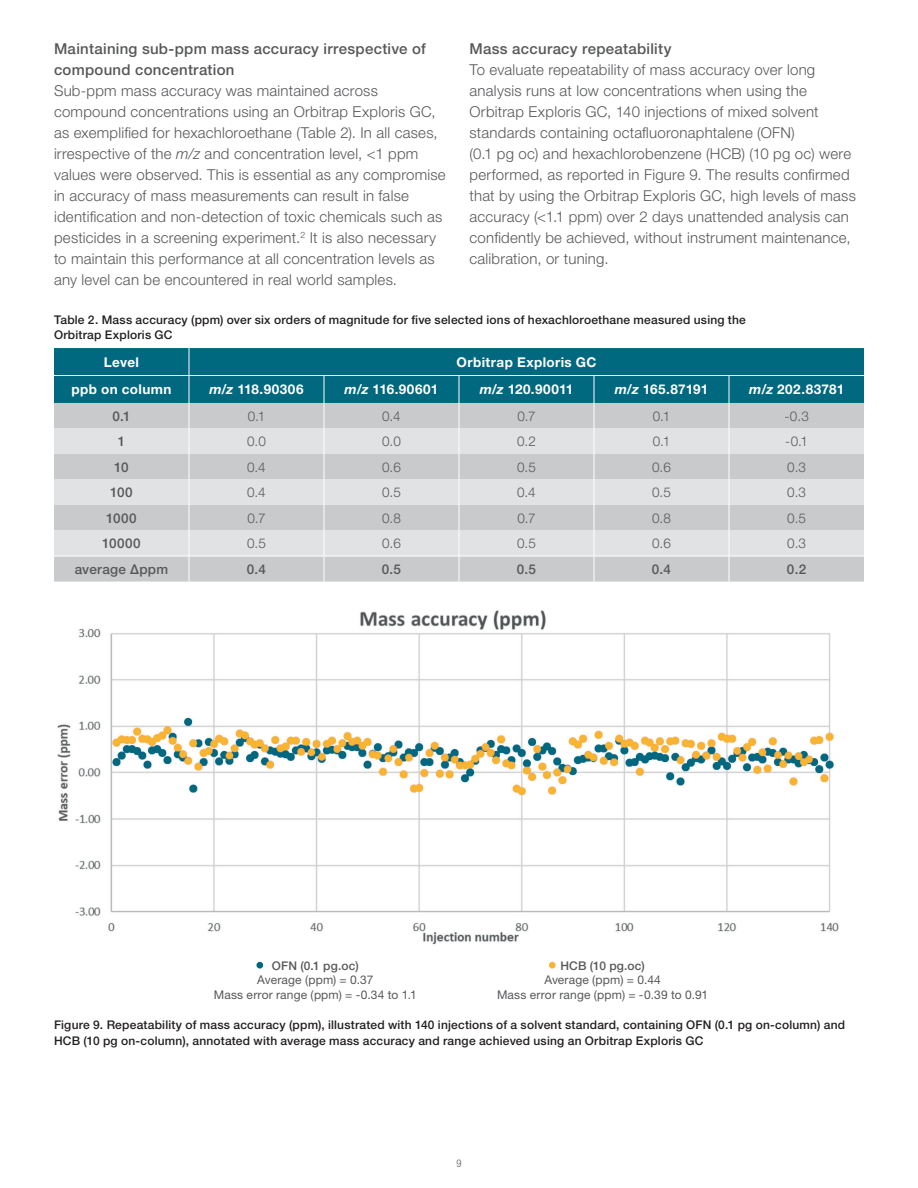
<style>
.page{position:relative;width:918px;height:1188px;background:#fff}
.page>*{position:absolute;margin:0;border:0;box-sizing:border-box;transform-origin:0 0}
.t1{font:300 15px/21px "Helvetica Neue LTW1 G";letter-spacing:.015em;color:#57585a}
.t2{font:500 15px/21px "Helvetica Neue LTW1 G";letter-spacing:.02em;color:#57585a}
.t3{font:300 13.5px "Helvetica Neue LTW1 G";color:#57585a}
.t4{font:700 13.5px "Helvetica Neue LTW1 G";letter-spacing:.03em;color:#fff}
.t5{font:500 13.5px "Helvetica Neue LTW1 G";letter-spacing:.025em;color:#57585a}
.t6{font:700 13.5px "Helvetica Neue LTW1 G";letter-spacing:.005em;color:#fff}
.t7{font:500 12px/15.8px "Helvetica Neue LTW1 G";letter-spacing:.02em;color:#231f20}
.t8{font:12px/14.4px "Helvetica Neue LTW1 G";letter-spacing:.015em;color:#57585a;text-align:center}
.t9{font:500 12px "Helvetica Neue LTW1 G";letter-spacing:.015em;color:#57585a}
.t10{font:300 condensed 10.5px "Helvetica Neue LTW1 G";color:#57585a}
.s1{font-style:italic}
</style>
<div class="page">
<div style="left:54px;top:348px;width:810px;height:55px;background:#00687f"></div>
<div style="left:54px;top:403px;width:810px;height:179px;background:#c9cacc"></div>
<svg style="left:54px;top:428px;width:810px;height:128px;background:#d7d8da"></svg>
<svg style="left:189px;top:348px;width:1px;height:234px"></svg>
<svg style="left:324px;top:376px;width:1px;height:206px"></svg>
<svg style="left:459px;top:376px;width:1px;height:206px"></svg>
<svg style="left:594px;top:376px;width:1px;height:206px"></svg>
<svg style="left:729px;top:376px;width:1px;height:206px"></svg>
<hr style="left:324px;top:375px;width:135px;height:1px;background:#fff">
<hr style="left:459px;top:375px;width:135px;height:1px;background:#fff">
<hr style="left:594px;top:375px;width:135px;height:1px;background:#fff">
<hr style="left:729px;top:375px;width:135px;height:1px;background:#fff">
<hr style="left:54px;top:375px;width:135px;height:1px;background:#fff">
<hr style="left:189px;top:375px;width:135px;height:1px;background:#fff">
<hr style="left:54px;top:556px;width:135px;height:1px;background:#fff">
<hr style="left:189px;top:556px;width:135px;height:1px;background:#fff">
<hr style="left:324px;top:556px;width:135px;height:1px;background:#fff">
<hr style="left:459px;top:556px;width:135px;height:1px;background:#fff">
<hr style="left:594px;top:556px;width:135px;height:1px;background:#fff">
<hr style="left:729px;top:556px;width:135px;height:1px;background:#fff">
<img style="left:57px;top:610px;width:782px;height:335px">
<div style="left:256px;top:962px;width:7px;height:7px;background:#00687f;border-radius:50%"></div>
<div style="left:549px;top:962px;width:7px;height:7px;background:#f8b432;border-radius:50%"></div>
<p class="t2" style="left:54px;top:38px;width:373px">Maintaining sub-ppm mass accuracy irrespective of compound concentration</p>
<p class="t1" style="left:54px;top:80px;width:393px">Sub-ppm mass accuracy was maintained across compound concentrations using an Orbitrap Exploris GC, as exemplified for hexachloroethane (Table 2). In all cases, irrespective of the <span class="s1">m/z</span> and concentration level, &lt;1 ppm values were observed. This is essential as any compromise in accuracy of mass measurements can result in false identification and non-detection of toxic chemicals such as pesticides in a screening experiment.<sup>2</sup> It is also necessary to maintain this performance at all concentration levels as any level can be encountered in real world samples.</p>
<p class="t2" style="left:470px;top:38px;width:204px">Mass accuracy repeatability</p>
<p class="t1" style="left:470px;top:59px;width:388px">To evaluate repeatability of mass accuracy over long analysis runs at low concentrations when using the Orbitrap Exploris GC, 140 injections of mixed solvent standards containing octafluoronaphtalene (OFN)<br>(0.1 pg oc) and hexachlorobenzene (HCB) (10 pg oc) were performed, as reported in Figure 9. The results confirmed that by using the Orbitrap Exploris GC, high levels of mass accuracy (&lt;1.1 ppm) over 2 days unattended analysis can confidently be achieved, without instrument maintenance, calibration, or tuning.</p>
<p class="t7" style="left:54px;top:311px;width:693px">Table 2. Mass accuracy (ppm) over six orders of magnitude for five selected ions of hexachloroethane measured using the<br>Orbitrap Exploris GC</p>
<p class="t4" style="left:104px;top:353px;width:37px">Level</p>
<p class="t4" style="left:457px;top:353px;width:141px">Orbitrap Exploris GC</p>
<p class="t4" style="left:72px;top:381px;width:101px">ppb on column</p>
<p class="t4" style="left:209px;top:381px;width:96px"><span class="s1">m/z</span> 118.90306</p>
<p class="t4" style="left:345px;top:381px;width:95px"><span class="s1">m/z</span> 116.90601</p>
<p class="t4" style="left:480px;top:381px;width:95px"><span class="s1">m/z</span> 120.90011</p>
<p class="t6" style="left:615px;top:381px;width:95px"><span class="s1">m/z</span> 165.87191</p>
<p class="t4" style="left:749px;top:381px;width:97px"><span class="s1">m/z</span> 202.83781</p>
<p class="t5" style="left:112px;top:408px;width:20px">0.1</p>
<p class="t3" style="left:248px;top:408px;width:19px">0.1</p>
<p class="t3" style="left:382px;top:408px;width:20px">0.4</p>
<p class="t3" style="left:517px;top:408px;width:20px">0.7</p>
<p class="t3" style="left:653px;top:408px;width:19px">0.1</p>
<p class="t3" style="left:785px;top:408px;width:26px">-0.3</p>
<p class="t5" style="left:118px;top:433px;width:9px">1</p>
<p class="t3" style="left:247px;top:433px;width:20px">0.0</p>
<p class="t3" style="left:382px;top:433px;width:20px">0.0</p>
<p class="t3" style="left:517px;top:433px;width:20px">0.2</p>
<p class="t3" style="left:653px;top:433px;width:19px">0.1</p>
<p class="t3" style="left:785px;top:433px;width:24px">-0.1</p>
<p class="t5" style="left:114px;top:459px;width:16px">10</p>
<p class="t3" style="left:247px;top:459px;width:20px">0.4</p>
<p class="t3" style="left:382px;top:459px;width:20px">0.6</p>
<p class="t3" style="left:517px;top:459px;width:20px">0.5</p>
<p class="t3" style="left:652px;top:459px;width:20px">0.6</p>
<p class="t3" style="left:787px;top:459px;width:20px">0.3</p>
<p class="t5" style="left:110px;top:484px;width:24px">100</p>
<p class="t3" style="left:247px;top:484px;width:20px">0.4</p>
<p class="t3" style="left:382px;top:484px;width:20px">0.5</p>
<p class="t3" style="left:517px;top:484px;width:20px">0.4</p>
<p class="t3" style="left:652px;top:484px;width:20px">0.5</p>
<p class="t3" style="left:787px;top:484px;width:20px">0.3</p>
<p class="t5" style="left:106px;top:510px;width:32px">1000</p>
<p class="t3" style="left:247px;top:510px;width:20px">0.7</p>
<p class="t3" style="left:382px;top:510px;width:20px">0.8</p>
<p class="t3" style="left:517px;top:510px;width:20px">0.7</p>
<p class="t3" style="left:652px;top:510px;width:20px">0.8</p>
<p class="t3" style="left:787px;top:510px;width:20px">0.5</p>
<p class="t5" style="left:102px;top:535px;width:40px">10000</p>
<p class="t3" style="left:247px;top:535px;width:20px">0.5</p>
<p class="t3" style="left:382px;top:535px;width:20px">0.6</p>
<p class="t3" style="left:517px;top:535px;width:20px">0.5</p>
<p class="t3" style="left:652px;top:535px;width:20px">0.6</p>
<p class="t3" style="left:787px;top:535px;width:20px">0.3</p>
<p class="t5" style="left:75px;top:561px;width:95px">average Δppm</p>
<p class="t5" style="left:247px;top:561px;width:21px">0.4</p>
<p class="t5" style="left:382px;top:561px;width:21px">0.5</p>
<p class="t5" style="left:517px;top:561px;width:21px">0.5</p>
<p class="t5" style="left:652px;top:561px;width:21px">0.4</p>
<p class="t5" style="left:787px;top:561px;width:21px">0.2</p>
<p class="t9" style="left:272px;top:959px;width:89px">OFN (0.1 pg.oc)</p>
<p class="t8" style="left:214px;top:973px;width:205px">Average (ppm) = 0.37<br>Mass error range (ppm) = -0.34 to 1.1</p>
<p class="t9" style="left:560px;top:959px;width:86px">HCB (10 pg.oc)</p>
<p class="t8" style="left:497px;top:973px;width:213px">Average (ppm) = 0.44<br>Mass error range (ppm) = -0.39 to 0.91</p>
<p class="t7" style="left:54px;top:1017px;width:793px">Figure 9. Repeatability of mass accuracy (ppm), illustrated with 140 injections of a solvent standard, containing OFN (0.1 pg on-column) and<br>HCB (10 pg on-column), annotated with average mass accuracy and range achieved using an Orbitrap Exploris GC</p>
<p class="t10" style="left:456px;top:1157px;width:7px">9</p>
</div>
